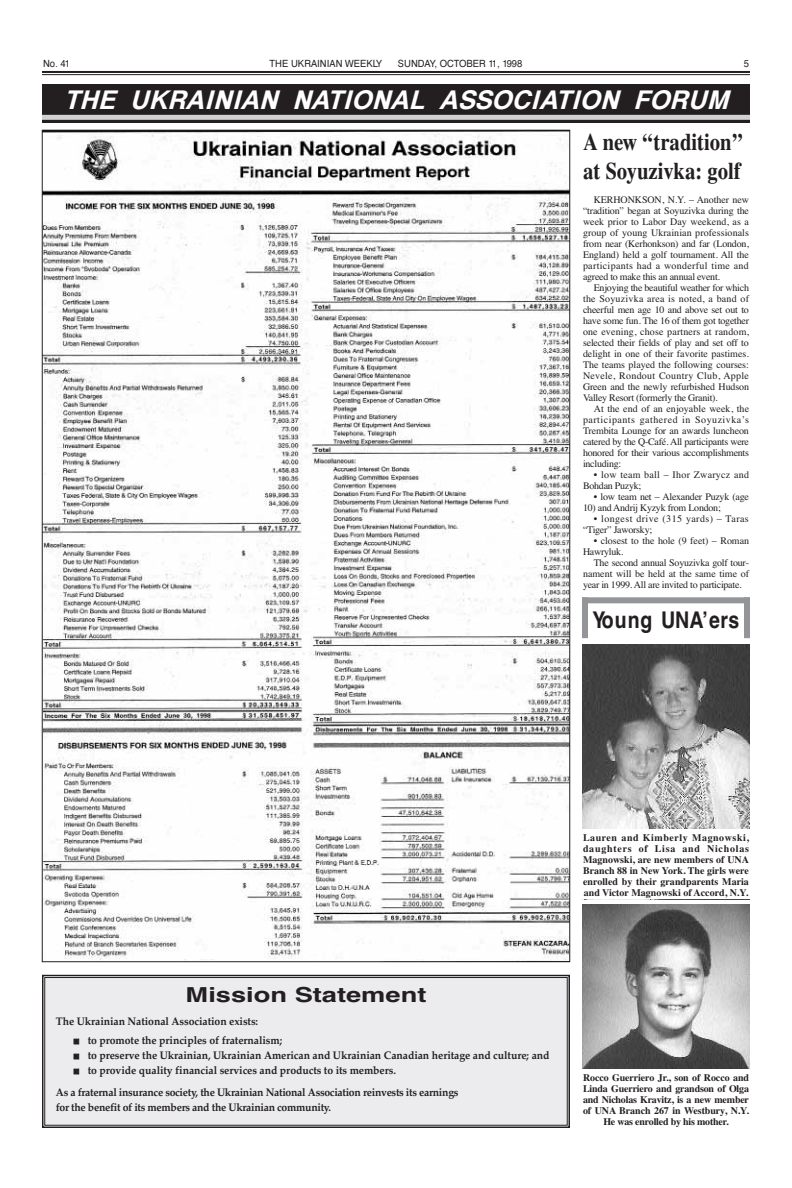
<style>
.page{position:relative;width:792px;height:1188px;background:#fff}
.page>*{position:absolute;margin:0;border:0;box-sizing:border-box;transform-origin:0 0}
.t1{font:italic 700 26px "Svoboda FAF";color:#fff}
.t2{font:700 24px/29px "Vremya FAF";color:#231f20;scale:.85 1}
.t3{font:700 23px "Helvetica";letter-spacing:.025em;color:#231f20;scale:.85 1}
.t4{font:700 20.6px "Helvetica";color:#231f20;scale:1.32 1}
.t5{font:700 11px/22px "Palatino";letter-spacing:-.025em;color:#231f20;scale:.95 1}
.t6{font:700 11px "Palatino";letter-spacing:-.005em;color:#231f20;scale:.95 1}
.t7{font:10px/11px "Times";letter-spacing:-.025em;color:#231f20;text-align:justify}
.t8{font:700 10px/11px "Times";letter-spacing:-.01em;color:#231f20;text-align:center}
.t9{font:10px "Svoboda FAF";color:#231f20;scale:.95 1}
.t10{font:10px/11px "Times";letter-spacing:.04em;color:#231f20}
.t11{font:10px/11px "Times";letter-spacing:.025em;color:#231f20}
.t12{font:10px/11px "Times";letter-spacing:-.005em;color:#231f20}
</style>
<div class="page">
<hr style="left:42px;top:71px;width:708px;height:2px;background:#231f20">
<hr style="left:42px;top:74px;width:708px;height:1px;background:#231f20">
<div style="left:42px;top:84px;width:708px;height:39px;background:#231f20"></div>
<div style="left:42px;top:115px;width:708px;height:5px;background:#d1d2d4"></div>
<img style="left:582px;top:905px;width:167px;height:164px">
<div style="left:582px;top:597px;width:168px;height:6px;background:#939598"></div>
<div style="left:582px;top:597px;width:6px;height:41px;background:#939598"></div>
<div style="left:744px;top:597px;width:6px;height:41px;background:#939598"></div>
<img style="left:582px;top:644px;width:168px;height:185px">
<div style="left:45px;top:978px;width:522px;height:147px;background:#ececee"></div>
<div style="left:42px;top:975px;width:528px;height:153px;border:2px solid #231f20"></div>
<div style="left:44px;top:977px;width:524px;height:149px;border:1px solid #231f20"></div>
<img style="left:44px;top:132px;width:524px;height:828px">
<p class="t9" style="left:43px;top:57px;width:30px">No. 41</p>
<p class="t9" style="left:270px;top:57px;width:120px">THE UKRAINIAN WEEKLY</p>
<p class="t9" style="left:398px;top:57px;width:132px">SUNDAY, OCTOBER 11, 1998</p>
<p class="t9" style="left:744px;top:57px;width:7px">5</p>
<h1 class="t1" style="left:64px;top:85px;width:666px">THE UKRAINIAN NATIONAL ASSOCIATION FORUM</h1>
<h2 class="t2" style="left:583px;top:127px;width:189px">A new “tradition” at Soyuzivka: golf</h2>
<p class="t7" style="left:583px;top:194px;width:168px;text-indent:11px">KERHONKSON, N.Y. – Another new “tradition” began at Soyuzivka during the week prior to Labor Day weekend, as a group of young Ukrainian professionals from near (Kerhonkson) and far (London, England) held a golf tournament. All the participants had a wonderful time and agreed to make this an annual event.</p>
<p class="t7" style="left:583px;top:282px;width:168px;text-indent:11px">Enjoying the beautiful weather for which the Soyuzivka area is noted, a band of cheerful men age 10 and above set out to have some fun. The 16 of them got together one evening, chose partners at random, selected their fields of play and set off to delight in one of their favorite pastimes.<br>The teams played the following courses:<br>Nevele, Rondout Country Club, Apple Green and the newly refurbished Hudson Valley Resort (formerly the Granit).</p>
<p class="t7" style="left:583px;top:403px;width:168px;text-indent:11px">At the end of an enjoyable week, the participants gathered in Soyuzivka’s Trembita Lounge for an awards luncheon catered by the Q-Café. All participants were honored for their various accomplishments including:</p>
<p class="t11" style="left:583px;top:469px;width:168px;text-indent:11px">• low team ball – Ihor Zwarycz and<br>Bohdan Puzyk;</p>
<p class="t7" style="left:594px;top:491px;width:157px">• low team net – Alexander Puzyk (age</p>
<p class="t7" style="left:583px;top:502px;width:139px">10) and Andrij Kyzyk from London;</p>
<p class="t10" style="left:583px;top:513px;width:167px;text-indent:11px">• longest drive (315 yards) – Taras “Tiger” Jaworsky;</p>
<p class="t12" style="left:583px;top:535px;width:168px;text-indent:11px">• closest to the hole (9 feet) – Roman<br>Hawryluk.</p>
<p class="t7" style="left:583px;top:557px;width:168px;text-indent:11px">The second annual Soyuzivka golf tour&shy;nament will be held at the same time of year in 1999. All are invited to participate.</p>
<h3 class="t3" style="left:593px;top:607px;width:174px">Young UNA’ers</h3>
<p class="t8" style="left:583px;top:832px;width:168px;text-align:justify">Lauren and Kimberly Magnowski, daughters of Lisa and Nicholas Magnowski, are new members of UNA Branch 88 in New York. The girls were enrolled by their grandparents Maria and Victor Magnowski of Accord, N.Y.</p>
<h3 class="t4" style="left:186px;top:983px;width:184px">Mission Statement</h3>
<p class="t6" style="left:56px;top:1015px;width:215px">The Ukrainian National Association exists:</p>
<p class="t6" style="left:74px;top:1034px;width:221px">■ to promote the principles of fraternalism;</p>
<p class="t6" style="left:74px;top:1049px;width:502px">■ to preserve the Ukrainian, Ukrainian American and Ukrainian Canadian heritage and culture; and</p>
<p class="t5" style="left:56px;top:1059px;width:425px;text-indent:18px">■ to provide quality financial services and products to its members.<br>As a fraternal insurance society, the Ukrainian National Association reinvests its earnings</p>
<p class="t5" style="left:56px;top:1096px;width:291px">for the benefit of its members and the Ukrainian community.</p>
<p class="t8" style="left:583px;top:1072px;width:168px">Rocco Guerriero Jr., son of Rocco and Linda Guerriero and grandson of Olga and Nicholas Kravitz, is a new member of UNA Branch 267 in Westbury, N.Y.<br>He was enrolled by his mother.</p>
</div>
